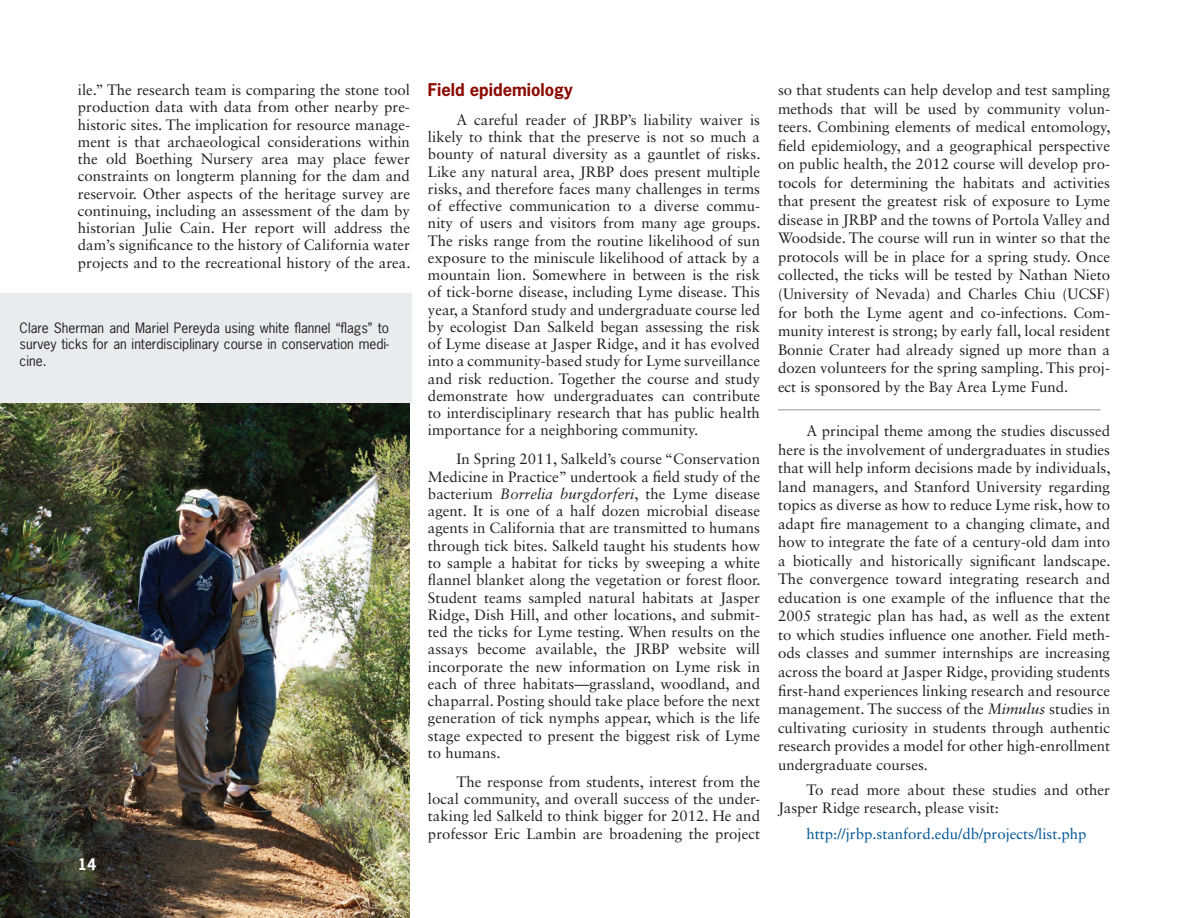
<style>
.page{position:relative;width:1188px;height:918px;background:#fff}
.page>*{position:absolute;margin:0;border:0;box-sizing:border-box;transform-origin:0 0}
.t1{font:700 16.5px "News Gothic Std";color:#8b0a02}
.t2{font:15px/17.2px "Sabon LT Std";color:#231f20;text-align:justify}
.t3{font:15px "Sabon LT Std";color:#005495}
.t4{font:700 15px "News Gothic Std";color:#fff}
.t5{font:13.5px/16.5px "News Gothic Std";color:#231f20;text-align:justify}
.s1{font-style:italic}
</style>
<div class="page">
<img style="left:0;top:403px;width:410px;height:515px">
<div style="left:0;top:293px;width:411px;height:110px;background:#eaebec"></div>
<hr style="left:778px;top:409px;width:322px;height:1px;background:#939598">
<p class="t2" style="left:78px;top:83px;width:334px">ile.” The research team is comparing the stone tool production data with data from other nearby pre&shy;historic sites. The implication for resource manage&shy;ment is that archaeological considerations within the old Boething Nursery area may place fewer constraints on longterm planning for the dam and reservoir. Other aspects of the heritage survey are continuing, including an assessment of the dam by historian Julie Cain. Her report will address the dam’s significance to the history of California water projects and to the recreational history of the area.</p>
<p class="t5" style="left:20px;top:320px;width:371px">Clare Sherman and Mariel Pereyda using white flannel “flags” to survey ticks for an interdisciplinary course in conservation medi&shy;cine.</p>
<p class="t4" style="left:78px;top:858px;width:20px">14</p>
<p class="t1" style="left:428px;top:83px;width:146px">Field epidemiology</p>
<p class="t2" style="left:428px;top:113px;width:334px;text-indent:28px">A careful reader of JRBP’s liability waiver is likely to think that the preserve is not so much a bounty of natural diversity as a gauntlet of risks.<br>Like any natural area, JRBP does present multiple risks, and therefore faces many challenges in terms of effective communication to a diverse commu&shy;nity of users and visitors from many age groups.<br>The risks range from the routine likelihood of sun exposure to the miniscule likelihood of attack by a mountain lion. Somewhere in between is the risk of tick-borne disease, including Lyme disease. This year, a Stanford study and undergraduate course led by ecologist Dan Salkeld began assessing the risk of Lyme disease at Jasper Ridge, and it has evolved into a community-based study for Lyme surveillance and risk reduction. Together the course and study demonstrate how undergraduates can contribute to interdisciplinary research that has public health importance for a neighboring community.</p>
<p class="t2" style="left:428px;top:452px;width:334px;text-indent:28px">In Spring 2011, Salkeld’s course “Conservation Medicine in Practice” undertook a field study of the bacterium <span class="s1">Borrelia burgdorferi</span>, the Lyme disease agent. It is one of a half dozen microbial disease agents in California that are transmitted to humans through tick bites. Salkeld taught his students how to sample a habitat for ticks by sweeping a white flannel blanket along the vegetation or forest floor.<br>Student teams sampled natural habitats at Jasper Ridge, Dish Hill, and other locations, and submit&shy;ted the ticks for Lyme testing. When results on the assays become available, the JRBP website will incorporate the new information on Lyme risk in each of three habitats—grassland, woodland, and chaparral. Posting should take place before the next generation of tick nymphs appear, which is the life stage expected to present the biggest risk of Lyme to humans.</p>
<p class="t2" style="left:428px;top:774px;width:334px;text-indent:28px">The response from students, interest from the local community, and overall success of the under&shy;taking led Salkeld to think bigger for 2012. He and professor Eric Lambin are broadening the project</p>
<p class="t2" style="left:778px;top:82px;width:334px;line-height:18.6px">so that students can help develop and test sampling methods that will be used by community volun&shy;teers. Combining elements of medical entomology, field epidemiology, and a geographical perspective on public health, the 2012 course will develop pro&shy;tocols for determining the habitats and activities that present the greatest risk of exposure to Lyme disease in JRBP and the towns of Portola Valley and Woodside. The course will run in winter so that the protocols will be in place for a spring study. Once collected, the ticks will be tested by Nathan Nieto (University of Nevada) and Charles Chiu (UCSF) for both the Lyme agent and co-infections. Com&shy;munity interest is strong; by early fall, local resident Bonnie Crater had already signed up more than a dozen volunteers for the spring sampling. This proj&shy;ect is sponsored by the Bay Area Lyme Fund.</p>
<p class="t2" style="left:778px;top:423px;width:334px;line-height:18.6px;text-indent:28px">A principal theme among the studies discussed here is the involvement of undergraduates in studies that will help inform decisions made by individuals, land managers, and Stanford University regarding topics as diverse as how to reduce Lyme risk, how to adapt fire management to a changing climate, and how to integrate the fate of a century-old dam into a biotically and historically significant landscape.<br>The convergence toward integrating research and education is one example of the influence that the 2005 strategic plan has had, as well as the extent to which studies influence one another. Field meth&shy;ods classes and summer internships are increasing across the board at Jasper Ridge, providing students first-hand experiences linking research and resource management. The success of the <span class="s1">Mimulus</span> studies in cultivating curiosity in students through authentic research provides a model for other high-enrollment undergraduate courses.</p>
<p class="t2" style="left:778px;top:782px;width:333px;line-height:18.6px;text-indent:28px">To read more about these studies and other<br>Jasper Ridge research, please visit:</p>
<p class="t3" style="left:806px;top:827px;width:282px">http://jrbp.stanford.edu/db/projects/list.php</p>
</div>
